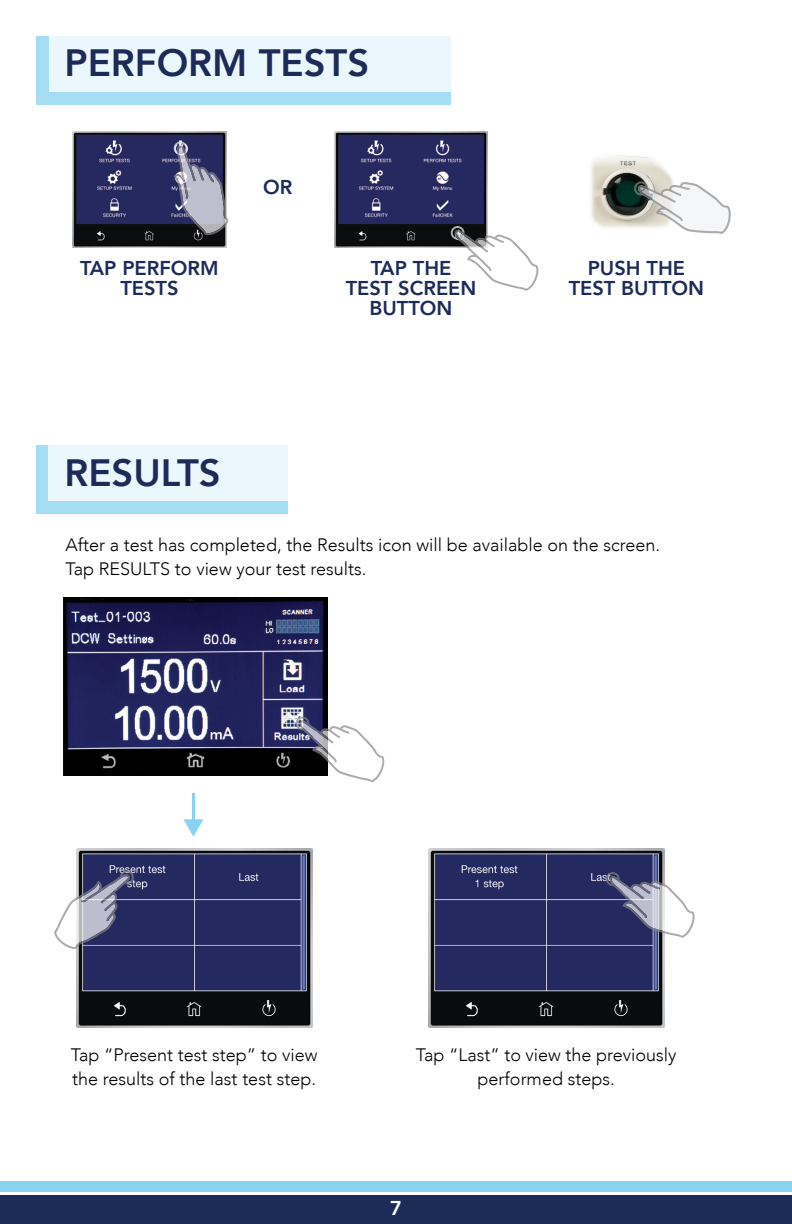
<style>
.page{position:relative;width:792px;height:1224px;background:#fff}
.page>*{position:absolute;margin:0;border:0;box-sizing:border-box;transform-origin:0 0}
.t1{font:800 38px "Avenir";color:#1d2b59}
.t2{font:800 20px/20px "Avenir";color:#1d2b59;text-align:center}
.t3{font:800 20px "Avenir";color:#fff}
.t4{font:300 18px/24px "Avenir";color:#000}
</style>
<div class="page">
<div style="left:0;top:1196px;width:792px;height:28px;background:#1d2b59"></div>
<div style="left:0;top:1181px;width:792px;height:10px;background:#8ad3f0"></div>
<img style="left:73px;top:131px;width:153px;height:117px">
<img style="left:334px;top:131px;width:154px;height:117px">
<svg style="left:451px;top:226px;width:88px;height:65px"></svg>
<svg style="left:173px;top:141px;width:55px;height:94px;background:#777891"></svg>
<img style="left:64px;top:597px;width:264px;height:179px">
<svg style="left:295px;top:717px;width:90px;height:65px"></svg>
<hr style="left:192px;top:793px;width:3px;height:29px;background:#8ad3f0">
<svg style="left:183px;top:819px;width:21px;height:18px"></svg>
<img style="left:591px;top:155px;width:82px;height:73px">
<svg style="left:633px;top:181px;width:98px;height:53px"></svg>
<img style="left:76px;top:848px;width:236px;height:179px">
<img style="left:428px;top:848px;width:236px;height:179px">
<svg style="left:54px;top:870px;width:80px;height:80px"></svg>
<svg style="left:606px;top:872px;width:89px;height:66px"></svg>
<div style="left:36px;top:36px;width:415px;height:68px;background:linear-gradient(to right,#a5ddf3,#a5ddf3)"></div>
<div style="left:36px;top:446px;width:252px;height:68px;background:#a5ddf3"></div>
<div style="left:49px;top:36px;width:402px;height:55px;background:#eaf7fc"></div>
<div style="left:49px;top:446px;width:239px;height:55px;background:#eaf7fc"></div>
<h1 class="t1" style="left:64px;top:33px;width:306px">PERFORM TESTS</h1>
<p class="t2" style="left:80px;top:258px;width:140px">TAP PERFORM<br>TESTS</p>
<p class="t2" style="left:263px;top:177px;width:31px">OR</p>
<p class="t2" style="left:346px;top:258px;width:132px">TAP THE<br>TEST SCREEN<br>BUTTON</p>
<p class="t2" style="left:569px;top:258px;width:137px">PUSH THE<br>TEST BUTTON</p>
<h1 class="t1" style="left:64px;top:443px;width:158px">RESULTS</h1>
<p class="t4" style="left:66px;top:533px;width:596px">After a test has completed, the Results icon will be available on the screen.<br>Tap RESULTS to view your test results.</p>
<p class="t4" style="left:71px;top:1043px;width:248px">Tap “Present test step” to view the results of the last test step.</p>
<p class="t4" style="left:416px;top:1043px;width:262px;text-align:center">Tap “Last” to view the previously performed steps.</p>
<p class="t3" style="left:390px;top:1193px;width:13px">7</p>
</div>
